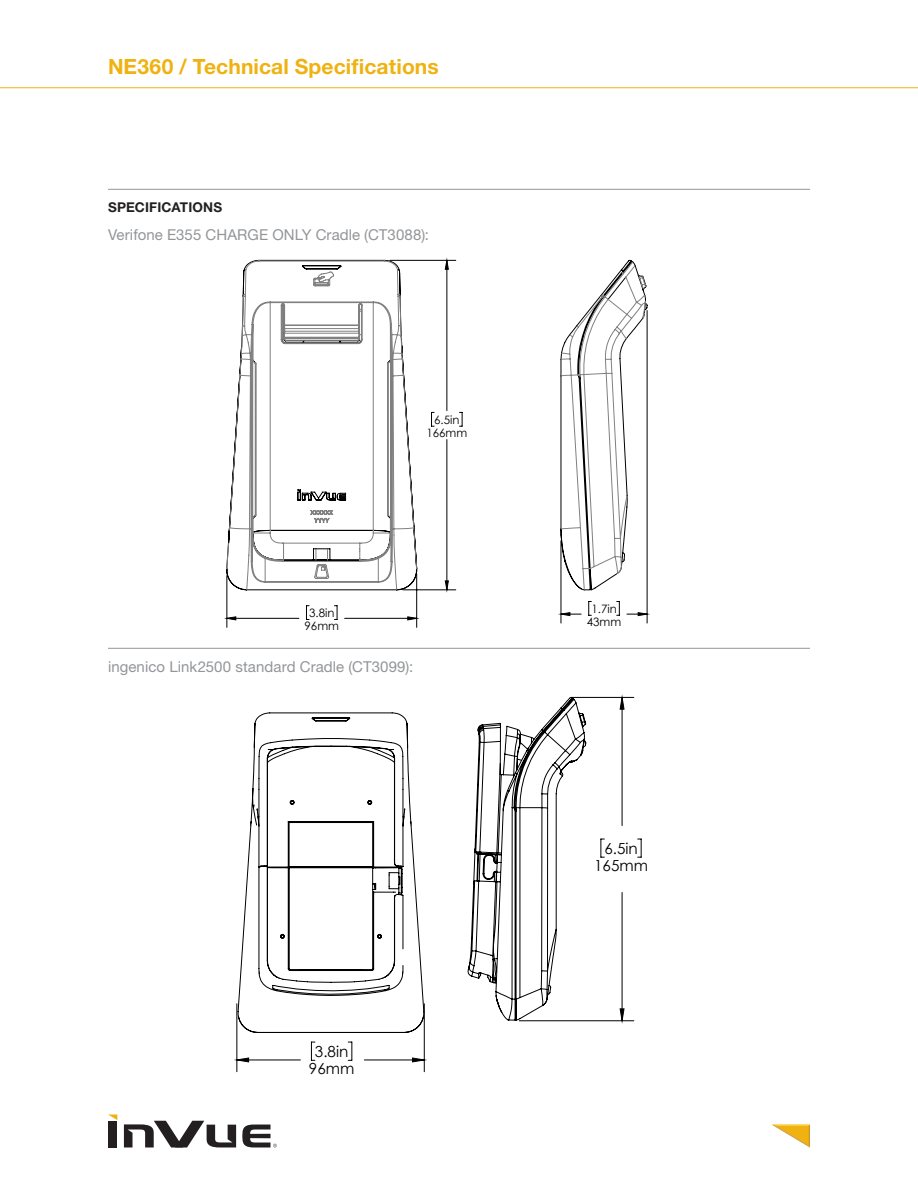
<style>
.page{position:relative;width:918px;height:1188px;background:#fff}
.page>*{position:absolute;margin:0;border:0;box-sizing:border-box;transform-origin:0 0}
.t1{font:700 21px "Helvetica Neue LT Std";letter-spacing:.005em;color:#efb211}
.t2{font:15.3px/17.5px "Century Gothic";color:#000;text-align:center}
.t3{font:15px "Helvetica Neue LT Std";letter-spacing:.005em;color:#939598}
.t4{font:700 13.5px "Helvetica Neue LT Std";letter-spacing:.01em;color:#231f20}
.t5{font:11.55px/13.4px "Century Gothic";color:#000;text-align:center}
</style>
<div class="page">
<div style="left:109px;top:1121px;width:8px;height:26px;background:#231f20"></div>
<svg style="left:124px;top:1121px;width:112px;height:26px"></svg>
<svg style="left:109px;top:1115px;width:8px;height:5px"></svg>
<svg style="left:242px;top:1125px;width:35px;height:23px"></svg>
<svg style="left:772px;top:1125px;width:38px;height:23px"></svg>
<hr style="left:0;top:87px;width:918px;height:1px;background:#efb211">
<hr style="left:108px;top:189px;width:702px;height:1px;background:#939598">
<hr style="left:108px;top:648px;width:702px;height:1px;background:#939598">
<svg style="left:236px;top:706px;width:389px;height:357px"></svg>
<hr style="left:364px;top:1060px;width:60px;height:1px;background:#000">
<hr style="left:237px;top:1060px;width:63px;height:1px;background:#000">
<hr style="left:424px;top:1004px;width:1px;height:68px;background:#000">
<hr style="left:237px;top:1004px;width:1px;height:68px;background:#000">
<svg style="left:348px;top:1042px;width:4px;height:19px"></svg>
<svg style="left:311px;top:1042px;width:4px;height:19px"></svg>
<hr style="left:622px;top:697px;width:1px;height:129px;background:#000">
<hr style="left:622px;top:892px;width:1px;height:129px;background:#000">
<hr style="left:571px;top:697px;width:63px;height:1px;background:#000">
<hr style="left:519px;top:1020px;width:115px;height:1px;background:#000">
<svg style="left:638px;top:839px;width:4px;height:19px"></svg>
<svg style="left:601px;top:839px;width:3px;height:19px"></svg>
<svg style="left:413px;top:1058px;width:11px;height:4px"></svg>
<svg style="left:237px;top:1058px;width:12px;height:4px"></svg>
<svg style="left:620px;top:697px;width:4px;height:12px"></svg>
<svg style="left:620px;top:1009px;width:4px;height:12px"></svg>
<svg style="left:467px;top:696px;width:120px;height:326px"></svg>
<svg style="left:237px;top:712px;width:188px;height:322px"></svg>
<hr style="left:647px;top:311px;width:1px;height:312px;background:#000">
<hr style="left:561px;top:541px;width:1px;height:82px;background:#000">
<hr style="left:416px;top:574px;width:1px;height:53px;background:#000">
<hr style="left:227px;top:576px;width:1px;height:51px;background:#000">
<svg style="left:227px;top:260px;width:420px;height:360px"></svg>
<svg style="left:226px;top:260px;width:191px;height:330px"></svg>
<svg style="left:560px;top:260px;width:88px;height:331px"></svg>
<h1 class="t1" style="left:108px;top:54px;width:332px">NE360 / Technical Specifications</h1>
<p class="t4" style="left:108px;top:199px;width:116px">SPECIFICATIONS</p>
<p class="t3" style="left:108px;top:226px;width:323px">Verifone E355 CHARGE ONLY Cradle (CT3088):</p>
<p class="t5" style="left:426px;top:413px;width:42px">6.5in<br>166mm</p>
<p class="t5" style="left:305px;top:606px;width:36px">3.8in<br>96mm</p>
<p class="t5" style="left:587px;top:602px;width:36px">1.7in<br>43mm</p>
<p class="t3" style="left:108px;top:658px;width:307px">ingenico Link2500 standard Cradle (CT3099):</p>
<p class="t2" style="left:309px;top:1042px;width:47px">3.8in<br>96mm</p>
<p class="t2" style="left:594px;top:839px;width:55px">6.5in<br>165mm</p>
</div>
